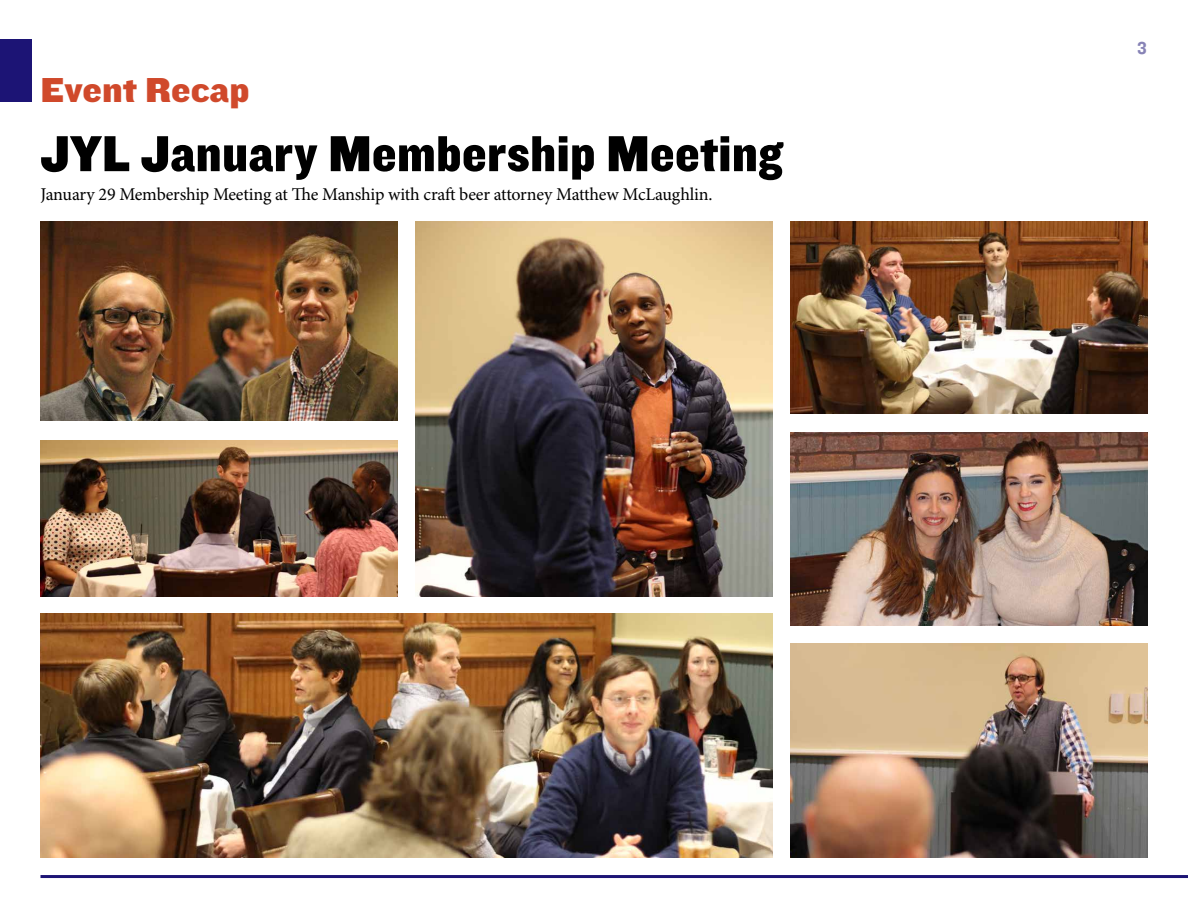
<style>
.page{position:relative;width:1188px;height:918px;background:#fff}
.page>*{position:absolute;margin:0;border:0;box-sizing:border-box;transform-origin:0 0}
.t1{font:52.5px "Knockout HTF71 Full Middlewt";letter-spacing:.005em;color:#000}
.t2{font:36px "Knockout HTF72 Full Cruiserwt";color:#d0492b}
.t3{font:18px "Minion Pro";letter-spacing:-.01em;color:#000}
.t4{font:18px "Knockout HTF51 Middleweight";color:#8783b6}
</style>
<div class="page">
<hr style="left:40px;top:875px;width:1148px;height:3px;background:#1c1475">
<div style="left:0;top:39px;width:32px;height:63px;background:#1c1475"></div>
<img style="left:416px;top:221px;width:356px;height:375px">
<img style="left:790px;top:221px;width:358px;height:192px">
<img style="left:40px;top:614px;width:732px;height:243px">
<img style="left:790px;top:432px;width:358px;height:193px">
<img style="left:40px;top:221px;width:358px;height:200px">
<img style="left:40px;top:441px;width:357px;height:155px">
<img style="left:790px;top:644px;width:358px;height:213px">
<h2 class="t2" style="left:40px;top:70px;width:211px">Event Recap</h2>
<h1 class="t1" style="left:40px;top:125px;width:743px">JYL January Membership Meeting</h1>
<p class="t3" style="left:40px;top:183px;width:674px">January 29 Membership Meeting at The Manship with craft beer attorney Matthew McLaughlin.</p>
<p class="t4" style="left:1137px;top:38px;width:11px">3</p>
</div>
